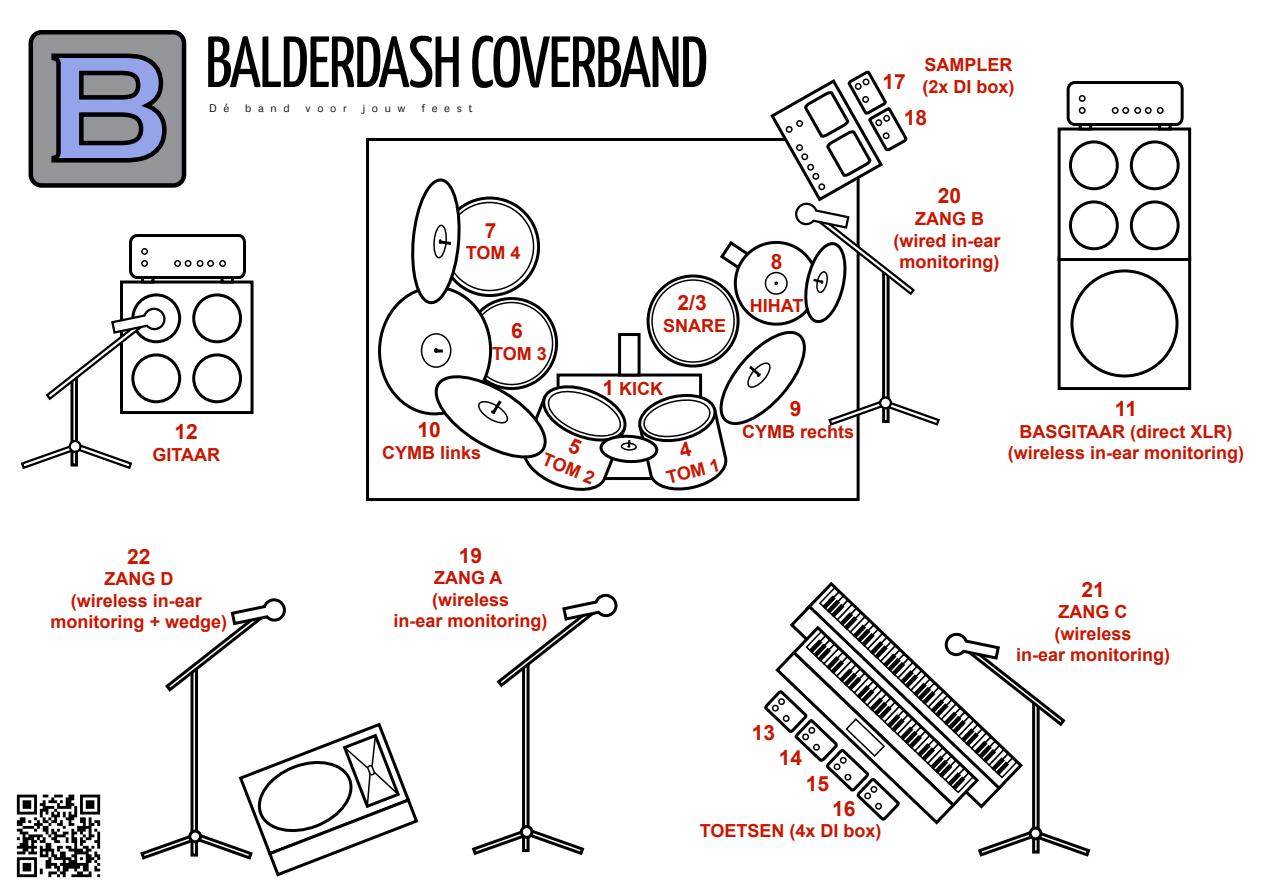
<style>
.page{position:relative;width:1263px;height:893px;background:#fff}
.page>*{position:absolute;margin:0;border:0;box-sizing:border-box;transform-origin:0 0}
.t1{font:700 156.75px "Copperplate Gothic";color:#95a3eb}
.t2{font:72.3px "Yanone Kaffeesatz";letter-spacing:-.025em;color:#000}
.t3{font:700 21px/36px "Arial";color:#c81600}
.t4{font:700 18px/21.6px "Arial";color:#c81600;text-align:center}
.t5{font:10.95px "Metrophobic";letter-spacing:.6em;color:#000}
.s1{font-size:21px}
</style>
<div class="page">
<div style="left:366px;top:138px;width:494px;height:363px;background:#fff;border:3px solid #000"></div>
<div style="left:31px;top:32px;width:153px;height:153px;background:#949599;border-radius:11px"></div>
<div style="left:29px;top:30px;width:157px;height:158px;border:4px solid #000;border-radius:11px"></div>
<svg style="left:51px;top:53px;width:116px;height:110px"></svg>
<div style="left:1058px;top:257px;width:133px;height:133px;background:#fff;border:3px solid #000"></div>
<div style="left:1070px;top:269px;width:108px;height:108px;border:3px solid #000;border-radius:50%"></div>
<div style="left:1058px;top:128px;width:133px;height:133px;background:#fff;border:3px solid #000"></div>
<div style="left:1069px;top:140px;width:50px;height:50px;border:3px solid #000;border-radius:50%"></div>
<div style="left:1130px;top:140px;width:50px;height:50px;border:3px solid #000;border-radius:50%"></div>
<div style="left:1069px;top:200px;width:50px;height:50px;border:3px solid #000;border-radius:50%"></div>
<div style="left:1130px;top:200px;width:50px;height:50px;border:3px solid #000;border-radius:50%"></div>
<svg style="left:1078px;top:127px;width:14px;height:4px"></svg>
<svg style="left:1158px;top:127px;width:14px;height:4px"></svg>
<svg style="left:1066px;top:81px;width:118px;height:46px"></svg>
<div style="left:1157px;top:107px;width:7px;height:7px;border:2px solid #000;border-radius:50%"></div>
<div style="left:120px;top:281px;width:134px;height:133px;background:#fff;border:3px solid #000"></div>
<svg style="left:133px;top:295px;width:47px;height:47px"></svg>
<div style="left:131px;top:293px;width:50px;height:50px;border:3px solid #000;border-radius:50%"></div>
<div style="left:192px;top:293px;width:50px;height:50px;border:3px solid #000;border-radius:50%"></div>
<svg style="left:133px;top:355px;width:47px;height:47px"></svg>
<div style="left:131px;top:353px;width:50px;height:50px;border:3px solid #000;border-radius:50%"></div>
<div style="left:192px;top:353px;width:50px;height:50px;border:3px solid #000;border-radius:50%"></div>
<svg style="left:141px;top:280px;width:13px;height:4px"></svg>
<svg style="left:220px;top:280px;width:14px;height:4px"></svg>
<svg style="left:129px;top:234px;width:117px;height:46px"></svg>
<div style="left:219px;top:260px;width:7px;height:7px;border:2px solid #000;border-radius:50%"></div>
<svg style="left:70px;top:402px;width:8px;height:39px"></svg>
<svg style="left:20px;top:441px;width:113px;height:29px"></svg>
<svg style="left:70px;top:441px;width:10px;height:11px"></svg>
<div style="left:69px;top:440px;width:13px;height:13px;border:2px solid #000;border-radius:50%"></div>
<svg style="left:45px;top:308px;width:120px;height:94px"></svg>
<svg style="left:522px;top:689px;width:8px;height:137px"></svg>
<svg style="left:471px;top:826px;width:114px;height:30px"></svg>
<div style="left:521px;top:827px;width:11px;height:10px;background:#fff;border-radius:50%"></div>
<div style="left:520px;top:825px;width:13px;height:14px;border:3px solid #000;border-radius:50%"></div>
<svg style="left:496px;top:594px;width:121px;height:95px"></svg>
<svg style="left:764px;top:584px;width:327px;height:273px"></svg>
<img style="left:16px;top:794px;width:85px;height:84px">
<svg style="left:190px;top:694px;width:8px;height:27px"></svg>
<svg style="left:165px;top:598px;width:120px;height:96px"></svg>
<svg style="left:140px;top:721px;width:279px;height:156px"></svg>
<svg style="left:376px;top:70px;width:564px;height:427px"></svg>
<h1 class="t1" style="left:44px;top:22px;width:128px">B</h1>
<h2 class="t2" style="left:205px;top:18px;width:505px">BALDERDASH COVERBAND</h2>
<p class="t5" style="left:209px;top:101px;width:22px">D é</p>
<p class="t5" style="left:245px;top:101px;width:46px">band</p>
<p class="t5" style="left:306px;top:101px;width:43px">voor</p>
<p class="t5" style="left:363px;top:101px;width:44px">jouw</p>
<p class="t5" style="left:421px;top:101px;width:53px">feest</p>
<p class="t3" style="left:485px;top:213px;width:13px">7</p>
<p class="t4" style="left:466px;top:243px;width:56px">TOM 4</p>
<p class="t3" style="left:511px;top:314px;width:13px">6</p>
<p class="t4" style="left:492px;top:343px;width:56px">TOM 3</p>
<p class="t3" style="left:677px;top:285px;width:31px">2/3</p>
<p class="t4" style="left:663px;top:315px;width:65px">SNARE</p>
<p class="t4" style="left:602px;top:379px;width:62px"><span class="s1">1</span> KICK</p>
<p class="t3" style="left:771px;top:244px;width:13px">8</p>
<p class="t4" style="left:750px;top:296px;width:55px">HIHAT</p>
<p class="t3" style="left:790px;top:391px;width:13px">9</p>
<p class="t3" style="left:175px;top:414px;width:25px">12</p>
<p class="t4" style="left:152px;top:444px;width:69px">GITAAR</p>
<p class="t3" style="left:127px;top:539px;width:25px">22</p>
<p class="t4" style="left:51px;top:569px;width:178px">ZANG D<br>(wireless in-ear monitoring + wedge)</p>
<p class="t3" style="left:417px;top:412px;width:25px">10</p>
<p class="t4" style="left:742px;top:421px;width:114px">CYMB rechts</p>
<p class="t4" style="left:382px;top:442px;width:101px">CYMB links</p>
<p class="t4" style="left:547px;top:449px;width:56px;rotate:22deg">TOM 2</p>
<p class="t4" style="left:664px;top:467px;width:56px;rotate:-14deg">TOM 1</p>
<p class="t3" style="left:459px;top:538px;width:25px">19</p>
<p class="t4" style="left:394px;top:568px;width:156px">ZANG A<br>(wireless<br>in-ear monitoring)</p>
<p class="t3" style="left:752px;top:715px;width:25px">13</p>
<p class="t3" style="left:779px;top:741px;width:25px">14</p>
<p class="t3" style="left:806px;top:766px;width:25px">15</p>
<p class="t4" style="left:922px;top:55px;width:94px;text-align:left">SAMPLER (2x DI box)</p>
<p class="t3" style="left:904px;top:64px;width:25px;text-indent:-21px">17<br>18</p>
<p class="t3" style="left:938px;top:179px;width:25px">20</p>
<p class="t4" style="left:893px;top:208px;width:109px">ZANG B (wired in-ear monitoring)</p>
<p class="t3" style="left:1115px;top:391px;width:24px">11</p>
<p class="t4" style="left:1008px;top:421px;width:238px">BASGITAAR (direct XLR) (wireless in-ear monitoring)</p>
<p class="t3" style="left:1081px;top:572px;width:25px">21</p>
<p class="t4" style="left:1016px;top:602px;width:156px">ZANG C<br>(wireless<br>in-ear monitoring)</p>
<p class="t3" style="left:832px;top:791px;width:25px">16</p>
<p class="t4" style="left:700px;top:821px;width:183px">TOETSEN (4x DI box)</p>
</div>
